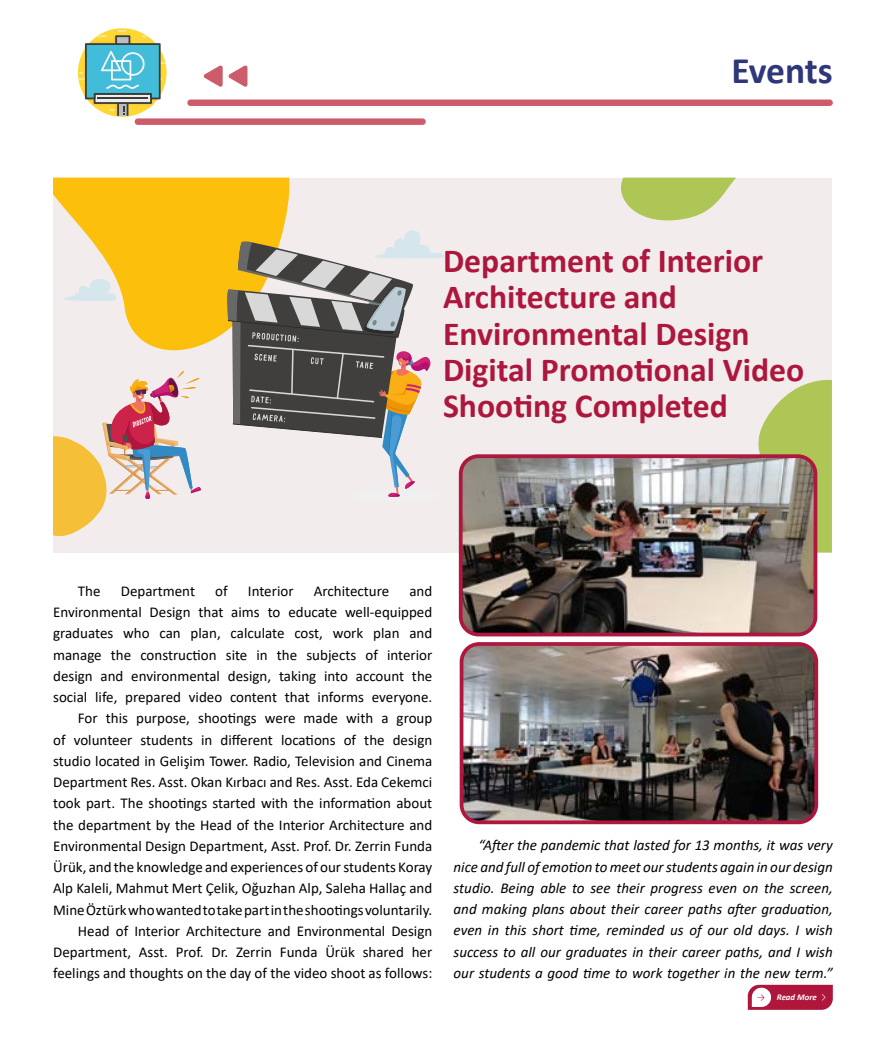
<style>
.page{position:relative;width:886px;height:1063px;background:#fff}
.page>*{position:absolute;margin:0;border:0;box-sizing:border-box;transform-origin:0 0}
.t1{font:700 37.5px "Calibri";letter-spacing:-.01em;color:#2e3779}
.t2{font:700 33.75px/36.2px "Calibri";color:#ae173d}
.t3{font:15px/21.2px "Calibri";color:#000;text-align:right}
.t4{font:italic 15px/21.2px "Calibri";color:#000;text-align:justify}
.t5{font:italic 700 8.75px "Calibri";color:#fff}
</style>
<div class="page">
<div style="left:187px;top:100px;width:646px;height:6px;background:#cd5c6b;border-radius:3px"></div>
<div style="left:135px;top:118px;width:291px;height:7px;background:#cd5c6b;border-radius:3px"></div>
<svg style="left:203px;top:65px;width:44px;height:22px"></svg>
<svg style="left:79px;top:30px;width:87px;height:86px"></svg>
<hr style="left:98px;top:98px;width:50px;height:1px;background:#3c3c3b">
<svg style="left:748px;top:985px;width:85px;height:25px;background:#bd3f5e"></svg>
<div style="left:53px;top:178px;width:779px;height:375px;background:#f2edec"></div>
<svg style="left:758px;top:380px;width:74px;height:173px"></svg>
<svg style="left:621px;top:178px;width:115px;height:43px"></svg>
<svg style="left:53px;top:178px;width:236px;height:173px"></svg>
<svg style="left:53px;top:277px;width:65px;height:25px"></svg>
<div style="left:352px;top:489px;width:89px;height:12px;background:#f0f0f1;border-radius:50%"></div>
<svg style="left:226px;top:229px;width:218px;height:268px"></svg>
<svg style="left:53px;top:371px;width:148px;height:165px"></svg>
<img style="left:461px;top:456px;width:354px;height:179px">
<div style="left:459px;top:454px;width:358px;height:182px;border:4px solid #ae173e;border-radius:18px"></div>
<img style="left:461px;top:647px;width:352px;height:175px">
<div style="left:460px;top:642px;width:358px;height:182px;border:4px solid #ae173e;border-radius:18px"></div>
<h1 class="t1" style="left:731px;top:44px;width:103px">Events</h1>
<h2 class="t2" style="left:443px;top:242px;width:363px">Department of Interior<br>Architecture and<br>Environmental Design<br>Digital Promotional Video<br>Shooting Completed</h2>
<p class="t3" style="left:78px;top:580px;width:24px">The</p>
<p class="t3" style="left:121px;top:580px;width:76px">Department</p>
<p class="t3" style="left:215px;top:580px;width:14px">of</p>
<p class="t3" style="left:248px;top:580px;width:47px">Interior</p>
<p class="t3" style="left:314px;top:580px;width:77px">Architecture</p>
<p class="t3" style="left:53px;top:580px;width:381px">and<br>Environmental Design that aims to educate well-equipped graduates who can plan, calculate cost, work plan and manage the construction site in the subjects of interior design and environmental design, taking into account the social life, prepared video content that informs everyone.<br>For this purpose, shootings were made with a group<br>of volunteer students in different locations of the design studio located in Gelişim Tower. Radio, Television and Cinema Department Res. Asst. Okan Kırbacı and Res. Asst. Eda Cekemci took part. The shootings started with the information about the department by the Head of the Interior Architecture and Environmental Design Department, Asst. Prof. Dr. Zerrin Funda Ürük, and the knowledge and experiences of our students Koray Alp Kaleli, Mahmut Mert Çelik, Oğuzhan Alp, Saleha Hallaç and Mine Öztürk who wanted to take part in the shootings voluntarily.<br>Head of Interior Architecture and Environmental Design Department, Asst. Prof. Dr. Zerrin Funda Ürük shared her feelings and thoughts on the day of the video shoot as follows:</p>
<p class="t4" style="left:454px;top:834px;width:381px;text-indent:25px">“After the pandemic that lasted for 13 months, it was very nice and full of emotion to meet our students again in our design studio. Being able to see their progress even on the screen, and making plans about their career paths after graduation, even in this short time, reminded us of our old days. I wish success to all our graduates in their career paths, and I wish our students a good time to work together in the new term.”</p>
<p class="t5" style="left:777px;top:990px;width:41px">Read More</p>
</div>
